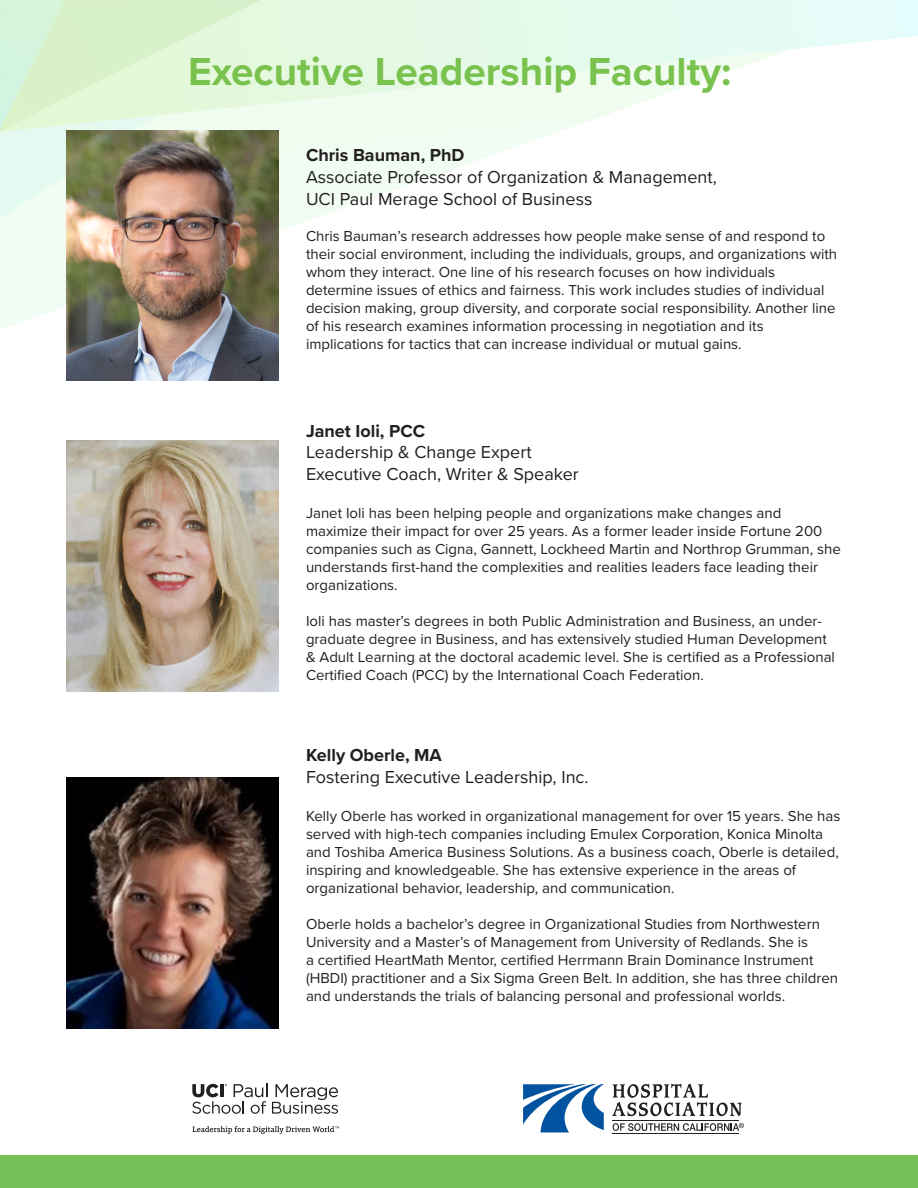
<style>
.page{position:relative;width:918px;height:1188px;background:#fff}
.page>*{position:absolute;margin:0;border:0;box-sizing:border-box;transform-origin:0 0}
.t1{font:700 40.5px "Proxima Nova";color:#7ac24e}
.t2{font:18px "Proxima Nova";color:#231f20}
.t3{font:700 18px "Proxima Nova";color:#231f20}
.t4{font:15px/18px "Proxima Nova";color:#231f20}
</style>
<div class="page">
<div style="left:0;top:1155px;width:918px;height:33px;background:#73c157"></div>
<svg style="left:523px;top:1084px;width:81px;height:48px"></svg>
<svg style="left:612px;top:1084px;width:130px;height:32px"></svg>
<hr style="left:613px;top:1120px;width:126px;height:1px;background:#231f20">
<hr style="left:612px;top:1134px;width:127px;height:1px;background:#231f20">
<svg style="left:613px;top:1123px;width:131px;height:8px"></svg>
<svg style="left:193px;top:1126px;width:146px;height:8px"></svg>
<svg style="left:192px;top:1084px;width:146px;height:30px"></svg>
<svg style="left:158px;top:132px;width:398px;height:309px"></svg>
<svg style="left:0;top:132px;width:158px;height:309px"></svg>
<svg style="left:0;top:0;width:918px;height:132px"></svg>
<img style="left:66px;top:130px;width:213px;height:251px">
<img style="left:66px;top:778px;width:213px;height:250px">
<img style="left:66px;top:441px;width:213px;height:250px">
<p class="t1" style="left:188px;top:42px;width:545px">Executive Leadership Faculty:</p>
<p class="t3" style="left:306px;top:142px;width:160px">Chris Bauman, PhD</p>
<p class="t2" style="left:306px;top:164px;width:412px">Associate Professor of Organization &amp; Management,</p>
<p class="t2" style="left:306px;top:185px;width:288px">UCI Paul Merage School of Business</p>
<p class="t4" style="left:306px;top:226px;width:533px">Chris Bauman’s research addresses how people make sense of and respond to their social environment, including the individuals, groups, and organizations with whom they interact. One line of his research focuses on how individuals determine issues of ethics and fairness. This work includes studies of individual decision making, group diversity, and corporate social responsibility. Another line of his research examines information processing in negotiation and its implications for tactics that can increase individual or mutual gains.</p>
<p class="t3" style="left:306px;top:417px;width:121px">Janet Ioli, PCC</p>
<p class="t2" style="left:306px;top:439px;width:227px">Leadership &amp; Change Expert</p>
<p class="t2" style="left:306px;top:460px;width:274px">Executive Coach, Writer &amp; Speaker</p>
<p class="t4" style="left:306px;top:503px;width:536px">Janet Ioli has been helping people and organizations make changes and maximize their impact for over 25 years. As a former leader inside Fortune 200 companies such as Cigna, Gannett, Lockheed Martin and Northrop Grumman, she understands first-hand the complexities and realities leaders face leading their organizations.</p>
<p class="t4" style="left:306px;top:611px;width:531px">Ioli has master’s degrees in both Public Administration and Business, an under&shy;graduate degree in Business, and has extensively studied Human Development &amp; Adult Learning at the doctoral academic level. She is certified as a Professional Certified Coach (PCC) by the International Coach Federation.</p>
<p class="t3" style="left:306px;top:742px;width:137px">Kelly Oberle, MA</p>
<p class="t2" style="left:306px;top:763px;width:284px">Fostering Executive Leadership, Inc.</p>
<p class="t4" style="left:306px;top:806px;width:536px">Kelly Oberle has worked in organizational management for over 15 years. She has served with high-tech companies including Emulex Corporation, Konica Minolta and Toshiba America Business Solutions. As a business coach, Oberle is detailed, inspiring and knowledgeable. She has extensive experience in the areas of organizational behavior, leadership, and communication.</p>
<p class="t4" style="left:306px;top:914px;width:534px">Oberle holds a bachelor’s degree in Organizational Studies from Northwestern University and a Master’s of Management from University of Redlands. She is<br>a certified HeartMath Mentor, certified Herrmann Brain Dominance Instrument (HBDI) practitioner and a Six Sigma Green Belt. In addition, she has three children and understands the trials of balancing personal and professional worlds.</p>
</div>
